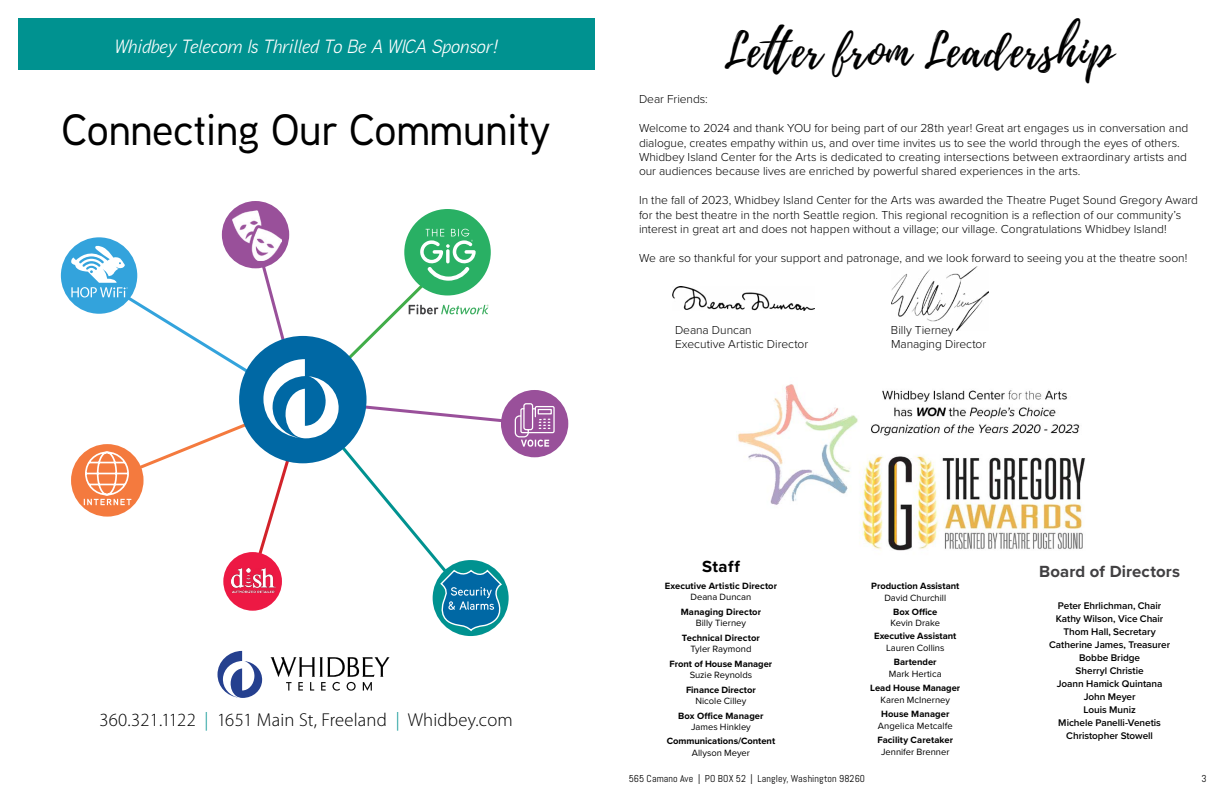
<style>
.page{position:relative;width:1224px;height:792px;background:#fff}
.page>*{position:absolute;margin:0;border:0;box-sizing:border-box;transform-origin:0 0}
.t1{font:46px "Playlist Script";letter-spacing:.03em;color:#000101}
.t2{font:500 43.8px "Aaux Next";letter-spacing:-.01em;color:#000}
.t3{font:italic 19.2px "Aaux Next";color:#fff}
.t4{font:300 18.7px "Myriad Pro";letter-spacing:.01em;color:#000}
.t5{font:700 16.7px "Proxima Nova";letter-spacing:.005em;color:#414042}
.t6{font:700 16.7px "Proxima Nova";letter-spacing:.025em;color:#000}
.t7{font:300 12px/14.4px "Proxima Nova";letter-spacing:-.005em;color:#000}
.t8{font:600 10px/13px "Proxima Nova";letter-spacing:-.005em;color:#000;text-align:center}
.t9{font:10px "Abel";letter-spacing:.01em;color:#000101}
.t10{font:700 9.4px "Proxima Nova";color:#000}
.t11{font:9.4px "Proxima Nova";color:#000}
.s1{color:#009290}
</style>
<div class="page">
<div style="left:18px;top:18px;width:576px;height:52px;background:#009290"></div>
<svg style="left:271px;top:657px;width:119px;height:34px"></svg>
<svg style="left:218px;top:651px;width:45px;height:47px"></svg>
<div style="left:61px;top:237px;width:76px;height:77px;background:#33a3dc;border-radius:50%"></div>
<div style="left:404px;top:209px;width:87px;height:86px;background:#29b064;border-radius:50%"></div>
<div style="left:501px;top:390px;width:67px;height:67px;background:#99509a;border-radius:50%"></div>
<div style="left:222px;top:201px;width:67px;height:67px;background:#99509a;border-radius:50%"></div>
<img style="left:232px;top:211px;width:50px;height:18px">
<svg style="left:71px;top:229px;width:484px;height:405px"></svg>
<img style="left:892px;top:266px;width:97px;height:64px">
<img style="left:673px;top:287px;width:141px;height:24px">
<img style="left:737px;top:384px;width:348px;height:167px">
<h3 class="t3" style="left:115px;top:34px;width:384px">Whidbey Telecom Is Thrilled To Be A WICA Sponsor!</h3>
<h2 class="t2" style="left:61px;top:100px;width:491px">Connecting Our Community</h2>
<h1 class="t1" style="left:724px;top:18px;width:391px">Letter from Leadership</h1>
<p class="t7" style="left:639px;top:92px;width:70px">Dear Friends:</p>
<p class="t7" style="left:639px;top:120px;width:551px">Welcome to 2024 and thank YOU for being part of our 28th year! Great art engages us in conversation and dialogue, creates empathy within us, and over time invites us to see the world through the eyes of others.<br>Whidbey Island Center for the Arts is dedicated to creating intersections between extraordinary artists and our audiences because lives are enriched by powerful shared experiences in the arts.</p>
<p class="t7" style="left:639px;top:192px;width:561px">In the fall of 2023, Whidbey Island Center for the Arts was awarded the Theatre Puget Sound Gregory Award for the best theatre in the north Seattle region. This regional recognition is a reflection of our community’s interest in great art and does not happen without a village; our village. Congratulations Whidbey Island!</p>
<p class="t7" style="left:639px;top:250px;width:550px">We are so thankful for your support and patronage, and we look forward to seeing you at the theatre soon!</p>
<p class="t7" style="left:675px;top:322px;width:78px">Deana Duncan</p>
<p class="t7" style="left:891px;top:322px;width:64px">Billy Tierney</p>
<p class="t7" style="left:675px;top:336px;width:135px">Executive Artistic Director</p>
<p class="t7" style="left:891px;top:336px;width:97px">Managing Director</p>
<h3 class="t4" style="left:100px;top:709px;width:415px">360.321.1122 <span class="s1">|</span> 1651 Main St, Freeland <span class="s1">|</span> Whidbey.com</h3>
<h3 class="t6" style="left:702px;top:554px;width:39px">Staff</h3>
<p class="t10" style="left:665px;top:578px;width:114px">Executive Artistic Director</p>
<p class="t11" style="left:690px;top:590px;width:62px">Deana Duncan</p>
<p class="t10" style="left:681px;top:604px;width:82px">Managing Director</p>
<p class="t11" style="left:696px;top:616px;width:52px">Billy Tierney</p>
<p class="t10" style="left:682px;top:630px;width:80px">Technical Director</p>
<p class="t11" style="left:691px;top:642px;width:62px">Tyler Raymond</p>
<p class="t10" style="left:670px;top:656px;width:104px">Front of House Manager</p>
<p class="t11" style="left:690px;top:668px;width:64px">Suzie Reynolds</p>
<p class="t10" style="left:686px;top:682px;width:71px">Finance Director</p>
<p class="t11" style="left:696px;top:694px;width:52px">Nicole Cilley</p>
<p class="t10" style="left:678px;top:708px;width:87px">Box Office Manager</p>
<p class="t11" style="left:691px;top:720px;width:61px">James Hinkley</p>
<p class="t10" style="left:667px;top:734px;width:110px">Communications/Content</p>
<p class="t11" style="left:692px;top:745px;width:60px">Allyson Meyer</p>
<p class="t10" style="left:871px;top:579px;width:90px">Production Assistant</p>
<p class="t11" style="left:884px;top:591px;width:63px">David Churchill</p>
<p class="t10" style="left:893px;top:605px;width:45px">Box Office</p>
<p class="t11" style="left:891px;top:616px;width:51px">Kevin Drake</p>
<p class="t10" style="left:874px;top:629px;width:84px">Executive Assistant</p>
<p class="t11" style="left:886px;top:641px;width:60px">Lauren Collins</p>
<p class="t10" style="left:894px;top:655px;width:44px">Bartender</p>
<p class="t11" style="left:889px;top:667px;width:54px">Mark Hertica</p>
<p class="t10" style="left:870px;top:681px;width:92px">Lead House Manager</p>
<p class="t11" style="left:881px;top:693px;width:71px">Karen McInerney</p>
<p class="t10" style="left:881px;top:707px;width:70px">House Manager</p>
<p class="t11" style="left:878px;top:719px;width:77px">Angelica Metcalfe</p>
<p class="t10" style="left:877px;top:733px;width:77px">Facility Caretaker</p>
<p class="t11" style="left:881px;top:745px;width:70px">Jennifer Brenner</p>
<h3 class="t5" style="left:1039px;top:559px;width:142px">Board of Directors</h3>
<p class="t8" style="left:1049px;top:598px;width:123px">Peter Ehrlichman, Chair<br>Kathy Wilson, Vice Chair<br>Thom Hall, Secretary<br>Catherine James, Treasurer<br>Bobbe Bridge<br>Sherryl Christie<br>Joann Hamick Quintana<br>John Meyer<br>Louis Muniz<br>Michele Panelli-Venetis<br>Christopher Stowell</p>
<p class="t9" style="left:629px;top:772px;width:238px">565 Camano Ave | PO BOX 52 | Langley, Washington 98260</p>
<p class="t9" style="left:1202px;top:772px;width:7px">3</p>
</div>
